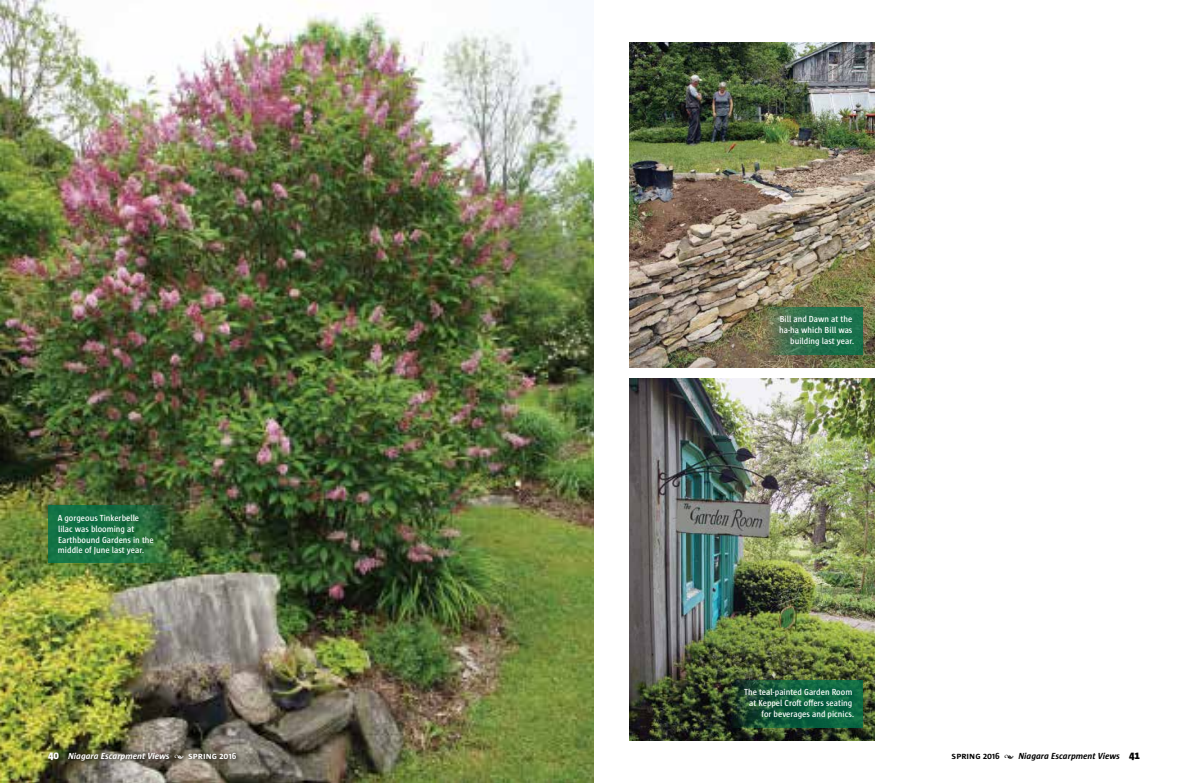
<style>
.page{position:relative;width:1188px;height:783px;background:#fff}
.page>*{position:absolute;margin:0;border:0;box-sizing:border-box;transform-origin:0 0}
.t1{font:600 9px/10.8px "Sun";color:#fff;text-align:right;scale:.95 1}
.t2{font:italic 700 9px "Sun";color:#fff}
.t3{font:italic 700 9px "Sun";color:#000}
.s1{font-weight:800;font-style:normal;font-size:11px}
.s2{font-family:"Minion Pro";font-weight:400;font-style:normal}
.s3{font-style:normal}
</style>
<div class="page">
<img style="left:0;top:0;width:594px;height:783px">
<img style="left:629px;top:43px;width:245px;height:324px">
<img style="left:629px;top:379px;width:245px;height:362px">
<svg style="left:765px;top:307px;width:98px;height:48px"></svg>
<svg style="left:729px;top:680px;width:134px;height:48px"></svg>
<svg style="left:48px;top:506px;width:127px;height:57px;fill:#187143"></svg>
<div style="left:46px;top:749px;width:196px;height:17px;background:#000;opacity:.75"></div>
<p class="t1" style="left:58px;top:513px;width:103px;text-align:left">A gorgeous Tinkerbelle lilac was blooming at<br>Earthbound Gardens in the middle of June last year.</p>
<p class="t1" style="left:779px;top:314px;width:81px">Bill and Dawn at the ha-ha which Bill was building last year.</p>
<p class="t1" style="left:744px;top:687px;width:117px">The teal-painted Garden Room at Keppel Croft offers seating for beverages and picnics.</p>
<p class="t2" style="left:48px;top:751px;width:190px"><span class="s1">40</span> Niagara Escarpment Views <span class="s2">•</span> <span class="s3">spring 2016</span></p>
<p class="t3" style="left:952px;top:751px;width:190px"><span class="s3">spring 2016</span> <span class="s2">•</span> Niagara Escarpment Views <span class="s1">41</span></p>
</div>
